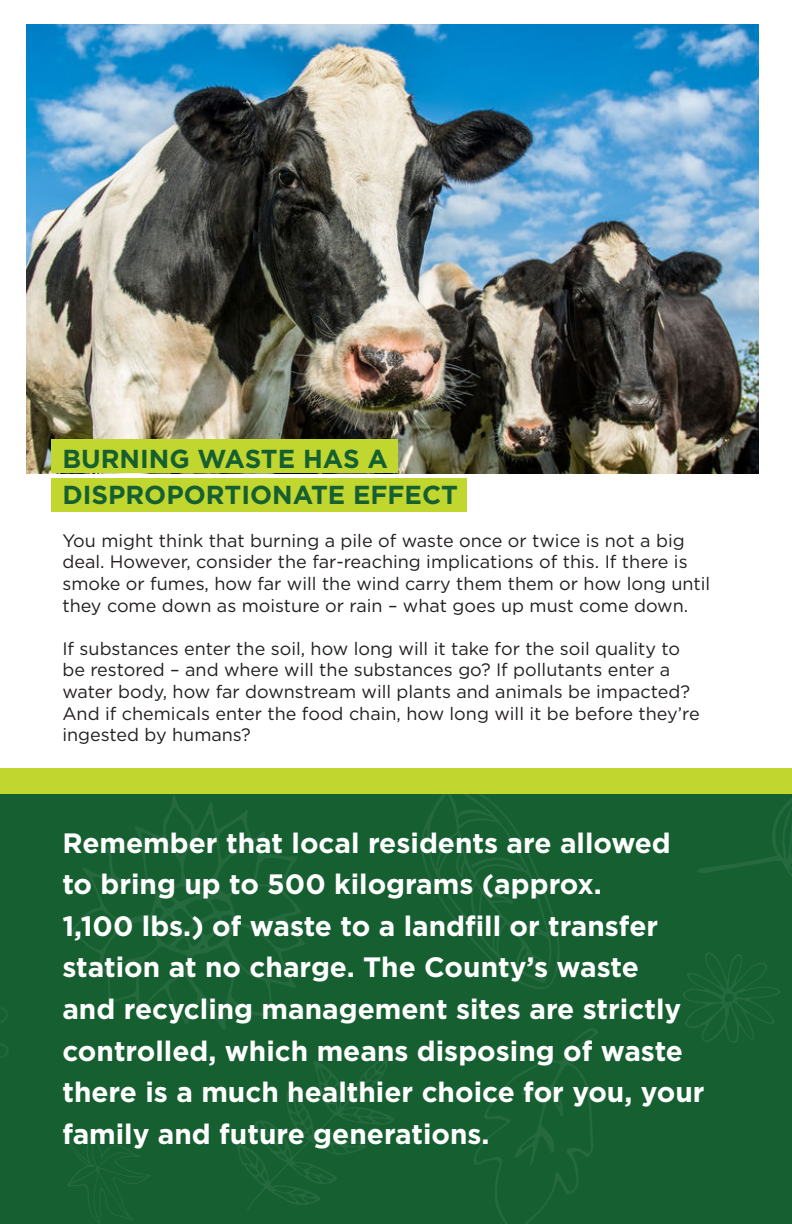
<style>
.page{position:relative;width:792px;height:1224px;background:#fff}
.page>*{position:absolute;margin:0;border:0;box-sizing:border-box;transform-origin:0 0}
.t1{font:700 28px/41.6px "Gotham";color:#fff}
.t2{font:700 26px "Gotham";color:#165f31}
.t3{font:18px/21.6px "Gotham";color:#231f20}
</style>
<div class="page">
<img style="left:26px;top:24px;width:732px;height:449px">
<div style="left:52px;top:478px;width:415px;height:34px;background:#c1d72f"></div>
<div style="left:52px;top:440px;width:346px;height:33px;background:#c1d72f"></div>
<div style="left:0;top:778px;width:792px;height:446px;background:#165f31"></div>
<svg style="left:696px;top:793px;width:96px;height:84px"></svg>
<svg style="left:0;top:1007px;width:8px;height:50px"></svg>
<svg style="left:70px;top:795px;width:235px;height:234px"></svg>
<svg style="left:683px;top:952px;width:97px;height:91px"></svg>
<svg style="left:64px;top:1130px;width:87px;height:94px"></svg>
<svg style="left:237px;top:1057px;width:157px;height:154px"></svg>
<svg style="left:421px;top:793px;width:139px;height:196px"></svg>
<svg style="left:474px;top:1028px;width:124px;height:196px"></svg>
<div style="left:0;top:768px;width:792px;height:25px;background:#c1d72f"></div>
<p class="t2" style="left:62px;top:442px;width:327px">BURNING WASTE HAS A</p>
<p class="t2" style="left:62px;top:477px;width:397px">DISPROPORTIONATE EFFECT</p>
<p class="t3" style="left:62px;top:529px;width:649px">You might think that burning a pile of waste once or twice is not a big deal. However, consider the far-reaching implications of this. If there is smoke or fumes, how far will the wind carry them them or how long until they come down as moisture or rain – what goes up must come down.</p>
<p class="t3" style="left:62px;top:637px;width:639px">If substances enter the soil, how long will it take for the soil quality to be restored – and where will the substances go? If pollutants enter a water body, how far downstream will plants and animals be impacted?<br>And if chemicals enter the food chain, how long will it be before they’re ingested by humans?</p>
<p class="t1" style="left:62px;top:822px;width:644px">Remember that local residents are allowed to bring up to 500 kilograms (approx.<br>1,100 lbs.) of waste to a landfill or transfer station at no charge. The County’s waste<br>and recycling management sites are strictly controlled, which means disposing of waste there is a much healthier choice for you, your family and future generations.</p>
</div>
